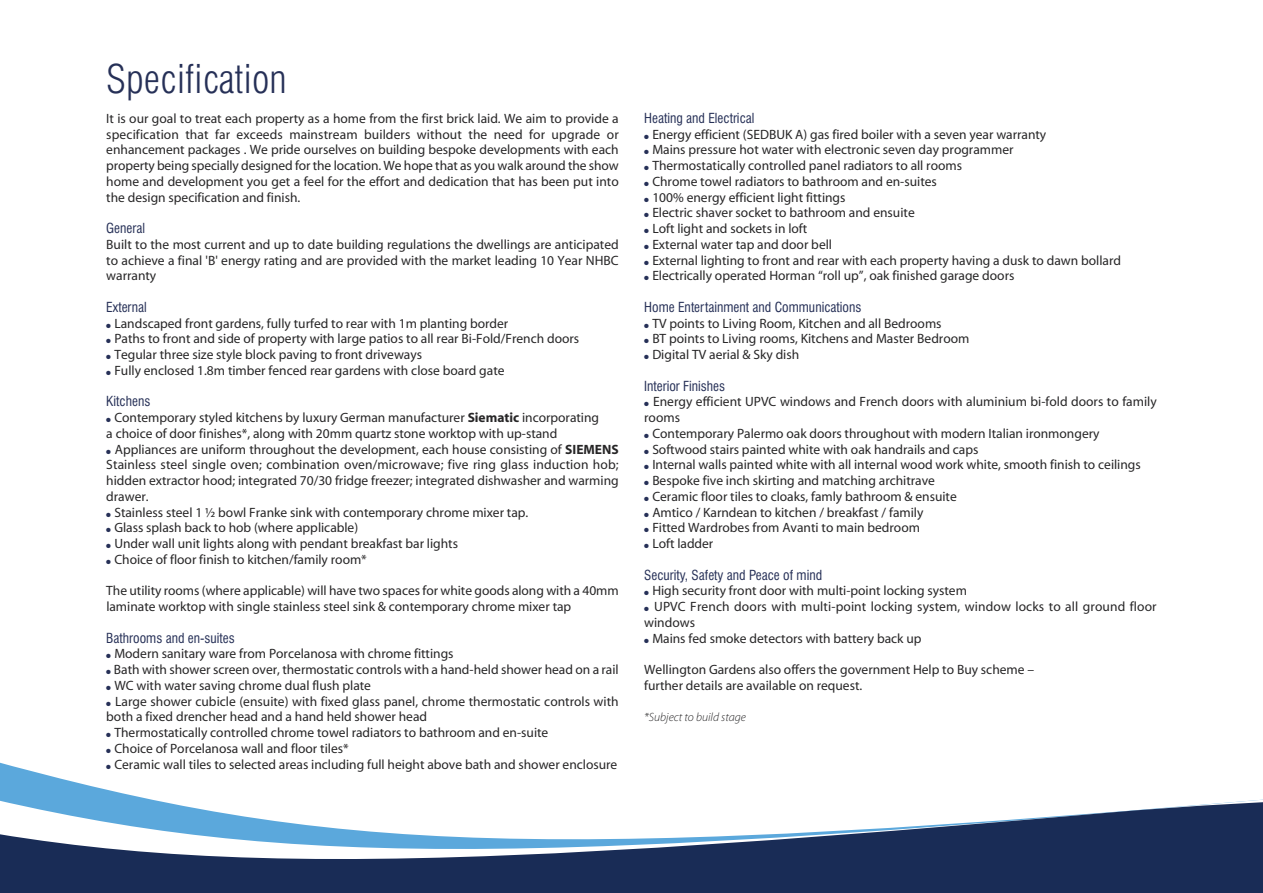
<style>
.page{position:relative;width:1263px;height:893px;background:#fff}
.page>*{position:absolute;margin:0;border:0;box-sizing:border-box;transform-origin:0 0}
.t1{font:300 condensed 39px "Swiss 721 BT";color:#263057}
.t2{font:13.5px/15.8px "Myriad Roman";color:#272627}
.t3{font:condensed 13.5px "Swiss 721 BT";color:#263057}
.t4{font:italic 300 12px "Myriad";color:#272627}
.s1{color:#263057}
.s2{font-family:"Myriad";font-weight:700}
</style>
<div class="page">
<svg style="left:0;top:762px;width:1263px;height:131px"></svg>
<h1 class="t1" style="left:106px;top:64px;width:182px">Specification</h1>
<p class="t2" style="left:106px;top:112px;width:514px;text-align:justify">It is our goal to treat each property as a home from the first brick laid. We aim to provide a specification that far exceeds mainstream builders without the need for upgrade or enhancement packages . We pride ourselves on building bespoke developments with each property being specially designed for the location. We hope that as you walk around the show home and development you get a feel for the effort and dedication that has been put into the design specification and finish.</p>
<p class="t3" style="left:106px;top:223px;width:40px">General</p>
<p class="t2" style="left:106px;top:238px;width:514px;text-align:justify">Built to the most current and up to date building regulations the dwellings are anticipated to achieve a final 'B' energy rating and are provided with the market leading 10 Year NHBC warranty</p>
<p class="t3" style="left:106px;top:302px;width:42px">External</p>
<p class="t2" style="left:106px;top:316px;width:403px"><span class="s1">●</span> Landscaped front gardens, fully turfed to rear with 1m planting border</p>
<p class="t2" style="left:106px;top:332px;width:474px"><span class="s1">●</span> Paths to front and side of property with large patios to all rear Bi-Fold/French doors</p>
<p class="t2" style="left:106px;top:348px;width:317px"><span class="s1">●</span> Tegular three size style block paving to front driveways</p>
<p class="t2" style="left:106px;top:364px;width:400px"><span class="s1">●</span> Fully enclosed 1.8m timber fenced rear gardens with close board gate</p>
<p class="t3" style="left:106px;top:396px;width:46px">Kitchens</p>
<p class="t2" style="left:106px;top:411px;width:494px"><span class="s1">●</span> Contemporary styled kitchens by luxury German manufacturer <span class="s2">Siematic</span> incorporating a choice of door finishes*, along with 20mm quartz stone worktop with up-stand</p>
<p class="t2" style="left:106px;top:442px;width:514px;text-align:justify"><span class="s1">●</span> Appliances are uniform throughout the development, each house consisting of <span class="s2">SIEMENS </span>Stainless steel single oven; combination oven/microwave; five ring glass induction hob; hidden extractor hood; integrated 70/30 fridge freezer; integrated dishwasher and warming drawer.</p>
<p class="t2" style="left:106px;top:505px;width:424px"><span class="s1">●</span> Stainless steel 1 ½ bowl Franke sink with contemporary chrome mixer tap.</p>
<p class="t2" style="left:106px;top:521px;width:253px"><span class="s1">●</span> Glass splash back to hob (where applicable)</p>
<p class="t2" style="left:106px;top:537px;width:353px"><span class="s1">●</span> Under wall unit lights along with pendant breakfast bar lights</p>
<p class="t2" style="left:106px;top:553px;width:262px"><span class="s1">●</span> Choice of floor finish to kitchen/family room*</p>
<p class="t2" style="left:106px;top:584px;width:514px">The utility rooms (where applicable) will have two spaces for white goods along with a 40mm laminate worktop with single stainless steel sink &amp; contemporary chrome mixer tap</p>
<p class="t3" style="left:106px;top:632px;width:130px">Bathrooms and en-suites</p>
<p class="t2" style="left:106px;top:647px;width:349px"><span class="s1">●</span> Modern sanitary ware from Porcelanosa with chrome fittings</p>
<p class="t2" style="left:106px;top:663px;width:514px"><span class="s1">●</span> Bath with shower screen over, thermostatic controls with a hand-held shower head on a rail</p>
<p class="t2" style="left:106px;top:679px;width:266px"><span class="s1">●</span> WC with water saving chrome dual flush plate</p>
<p class="t2" style="left:106px;top:694px;width:514px"><span class="s1">●</span> Large shower cubicle (ensuite) with fixed glass panel, chrome thermostatic controls with both a fixed drencher head and a hand held shower head</p>
<p class="t2" style="left:106px;top:726px;width:444px"><span class="s1">●</span> Thermostatically controlled chrome towel radiators to bathroom and en-suite</p>
<p class="t2" style="left:106px;top:742px;width:244px"><span class="s1">●</span> Choice of Porcelanosa wall and floor tiles*</p>
<p class="t2" style="left:106px;top:757px;width:513px"><span class="s1">●</span> Ceramic wall tiles to selected areas including full height above bath and shower enclosure</p>
<p class="t3" style="left:644px;top:113px;width:112px">Heating and Electrical</p>
<p class="t2" style="left:644px;top:127px;width:404px"><span class="s1">●</span> Energy efficient (SEDBUK A) gas fired boiler with a seven year warranty</p>
<p class="t2" style="left:644px;top:143px;width:371px"><span class="s1">●</span> Mains pressure hot water with electronic seven day programmer</p>
<p class="t2" style="left:644px;top:159px;width:319px"><span class="s1">●</span> Thermostatically controlled panel radiators to all rooms</p>
<p class="t2" style="left:644px;top:175px;width:294px"><span class="s1">●</span> Chrome towel radiators to bathroom and en-suites</p>
<p class="t2" style="left:644px;top:190px;width:203px"><span class="s1">●</span> 100% energy efficient light fittings</p>
<p class="t2" style="left:644px;top:206px;width:272px"><span class="s1">●</span> Electric shaver socket to bathroom and ensuite</p>
<p class="t2" style="left:644px;top:222px;width:165px"><span class="s1">●</span> Loft light and sockets in loft</p>
<p class="t2" style="left:644px;top:238px;width:189px"><span class="s1">●</span> External water tap and door bell</p>
<p class="t2" style="left:644px;top:253px;width:478px"><span class="s1">●</span> External lighting to front and rear with each property having a dusk to dawn bollard</p>
<p class="t2" style="left:644px;top:269px;width:372px"><span class="s1">●</span> Electrically operated Horman “roll up”, oak finished garage doors</p>
<p class="t3" style="left:644px;top:302px;width:219px">Home Entertainment and Communications</p>
<p class="t2" style="left:644px;top:316px;width:299px"><span class="s1">●</span> TV points to Living Room, Kitchen and all Bedrooms</p>
<p class="t2" style="left:644px;top:332px;width:327px"><span class="s1">●</span> BT points to Living rooms, Kitchens and Master Bedroom</p>
<p class="t2" style="left:644px;top:348px;width:157px"><span class="s1">●</span> Digital TV aerial &amp; Sky dish</p>
<p class="t3" style="left:644px;top:380px;width:82px">Interior Finishes</p>
<p class="t2" style="left:644px;top:395px;width:514px"><span class="s1">●</span> Energy efficient UPVC windows and French doors with aluminium bi-fold doors to family rooms</p>
<p class="t2" style="left:644px;top:427px;width:457px"><span class="s1">●</span> Contemporary Palermo oak doors throughout with modern Italian ironmongery</p>
<p class="t2" style="left:644px;top:442px;width:336px"><span class="s1">●</span> Softwood stairs painted white with oak handrails and caps</p>
<p class="t2" style="left:644px;top:458px;width:498px"><span class="s1">●</span> Internal walls painted white with all internal wood work white, smooth finish to ceilings</p>
<p class="t2" style="left:644px;top:474px;width:292px"><span class="s1">●</span> Bespoke five inch skirting and matching architrave</p>
<p class="t2" style="left:644px;top:490px;width:314px"><span class="s1">●</span> Ceramic floor tiles to cloaks, famly bathroom &amp; ensuite</p>
<p class="t2" style="left:644px;top:505px;width:281px"><span class="s1">●</span> Amtico / Karndean to kitchen / breakfast / family</p>
<p class="t2" style="left:644px;top:521px;width:277px"><span class="s1">●</span> Fitted Wardrobes from Avanti to main bedroom</p>
<p class="t2" style="left:644px;top:537px;width:71px"><span class="s1">●</span> Loft ladder</p>
<p class="t3" style="left:644px;top:569px;width:179px">Security, Safety and Peace of mind</p>
<p class="t2" style="left:644px;top:584px;width:324px"><span class="s1">●</span> High security front door with multi-point locking system</p>
<p class="t2" style="left:644px;top:600px;width:514px"><span class="s1">●</span> UPVC French doors with multi-point locking system, window locks to all ground floor windows</p>
<p class="t2" style="left:644px;top:631px;width:279px"><span class="s1">●</span> Mains fed smoke detectors with battery back up</p>
<p class="t2" style="left:644px;top:663px;width:391px">Wellington Gardens also offers the government Help to Buy scheme – further details are available on request.</p>
<p class="t4" style="left:644px;top:713px;width:103px">*Subject to build stage</p>
</div>
